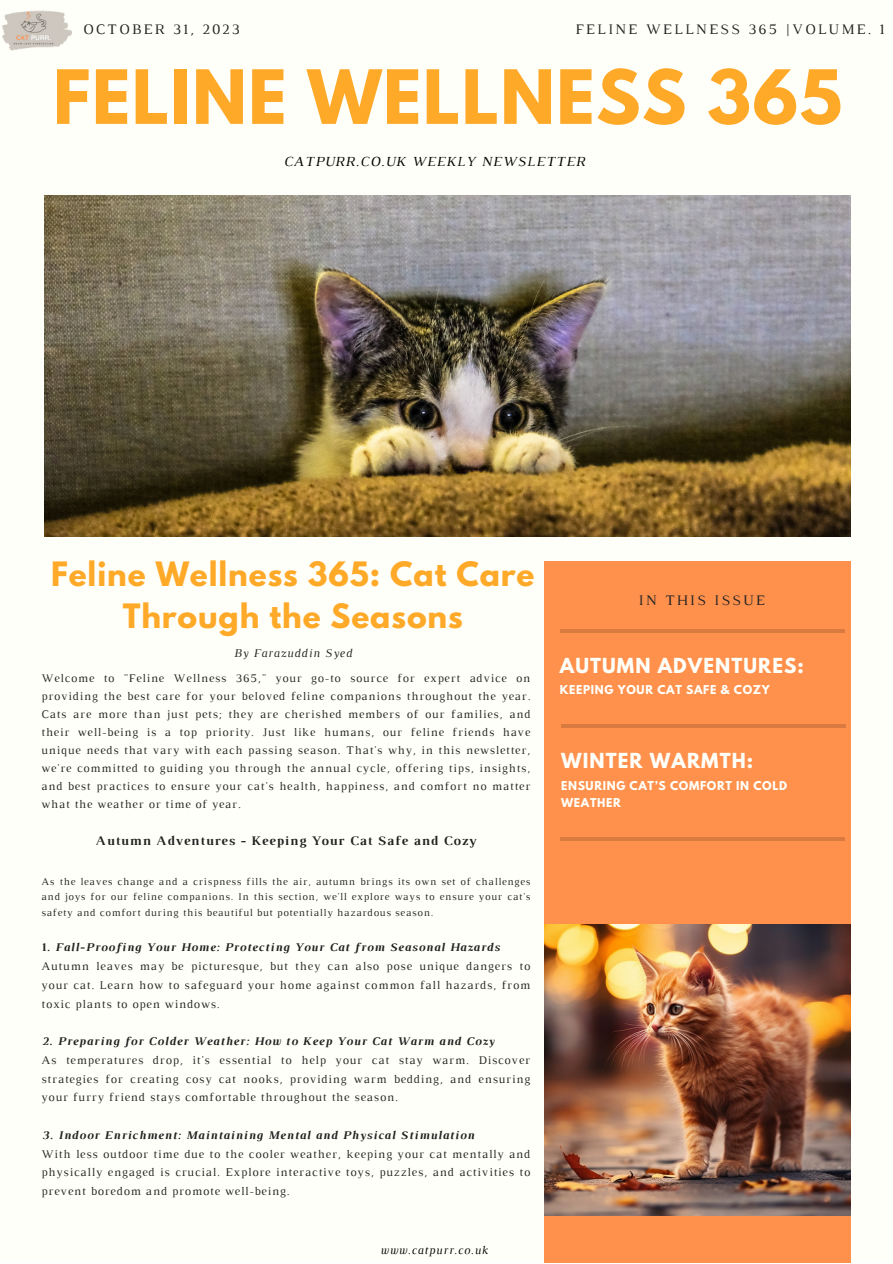
<style>
.page{position:relative;width:893px;height:1264px;background:#fff}
.page>*{position:absolute;margin:0;border:0;box-sizing:border-box;transform-origin:0 0}
.t1{font:700 66.15px "League Spartan";letter-spacing:.02em;color:#ffa929}
.t2{font:700 29.7px/41.5px "League Spartan";letter-spacing:.03em;color:#ffa929;text-align:center}
.t3{font:700 18.3px "League Spartan";letter-spacing:.06em;color:#fffff9}
.t4{font:14.85px "Luthier";letter-spacing:.14em;color:#222}
.t5{font:italic 14.1px "Luthier";letter-spacing:.07em;color:#000}
.t6{font:700 13.35px "Luthier";letter-spacing:.07em;color:#222}
.t7{font:italic 12.15px "Luthier";letter-spacing:.07em;color:#222}
.t8{font:12px/18.8px "Luthier";letter-spacing:.07em;color:#222;text-align:justify}
.t9{font:italic 700 12px "Luthier";letter-spacing:.07em;color:#222}
.t10{font:italic 12px "Luthier";letter-spacing:.07em;color:#000}
.t11{font:11.85px/18px "Luthier";letter-spacing:.07em;color:#222;text-align:justify}
.t12{font:700 10.8px/17.1px "League Spartan";letter-spacing:.06em;color:#fffff9}
.t13{font:10.5px/15.8px "Luthier";letter-spacing:.07em;color:#222;text-align:justify}
.s1{font-style:normal}
</style>
<div class="page">
<div style="left:0;top:0;width:892px;height:1262px;background:#fffff9"></div>
<div style="left:544px;top:560px;width:305px;height:702px;background:#ff914d"></div>
<hr style="left:561px;top:724px;width:284px;height:3px;background:#000">
<hr style="left:560px;top:837px;width:285px;height:3px;background:#000">
<hr style="left:560px;top:629px;width:285px;height:3px;background:#000">
<img style="left:45px;top:196px;width:805px;height:340px">
<img style="left:544px;top:924px;width:305px;height:291px">
<img style="left:2px;top:10px;width:70px;height:41px">
<p class="t4" style="left:83px;top:24px;width:158px">OCTOBER 31, 2023</p>
<p class="t4" style="left:575px;top:24px;width:310px">FELINE WELLNESS 365 |VOLUME. 1</p>
<p class="t1" style="left:53px;top:64px;width:790px">FELINE WELLNESS 365</p>
<p class="t5" style="left:283px;top:156px;width:303px">CATPURR.CO.UK WEEKLY NEWSLETTER</p>
<p class="t2" style="left:51px;top:557px;width:485px">Feline Wellness 365: Cat Care<br>Through the Seasons</p>
<p class="t7" style="left:234px;top:648px;width:120px">By Farazuddin Syed</p>
<p class="t11" style="left:41px;top:669px;width:490px">Welcome to "Feline Wellness 365," your go-to source for expert advice on providing the best care for your beloved feline companions throughout the year.<br>Cats are more than just pets; they are cherished members of our families, and their well-being is a top priority. Just like humans, our feline friends have unique needs that vary with each passing season. That's why, in this newsletter, we're committed to guiding you through the annual cycle, offering tips, insights, and best practices to ensure your cat's health, happiness, and comfort no matter what the weather or time of year.</p>
<p class="t6" style="left:96px;top:835px;width:382px">Autumn Adventures - Keeping Your Cat Safe and Cozy</p>
<p class="t13" style="left:41px;top:874px;width:490px">As the leaves change and a crispness fills the air, autumn brings its own set of challenges and joys for our feline companions. In this section, we'll explore ways to ensure your cat's safety and comfort during this beautiful but potentially hazardous season.</p>
<p class="t9" style="left:41px;top:943px;width:459px"><span class="s1">1</span>. Fall-Proofing Your Home: Protecting Your Cat from Seasonal Hazards</p>
<p class="t8" style="left:41px;top:957px;width:490px">Autumn leaves may be picturesque, but they can also pose unique dangers to your cat. Learn how to safeguard your home against common fall hazards, from toxic plants to open windows.</p>
<p class="t9" style="left:41px;top:1036px;width:454px">2. Preparing for Colder Weather: How to Keep Your Cat Warm and Cozy</p>
<p class="t8" style="left:41px;top:1051px;width:490px">As temperatures drop, it's essential to help your cat stay warm. Discover strategies for creating cosy cat nooks, providing warm bedding, and ensuring your furry friend stays comfortable throughout the season.</p>
<p class="t9" style="left:41px;top:1130px;width:434px">3. Indoor Enrichment: Maintaining Mental and Physical Stimulation</p>
<p class="t8" style="left:41px;top:1145px;width:490px">With less outdoor time due to the cooler weather, keeping your cat mentally and physically engaged is crucial. Explore interactive toys, puzzles, and activities to prevent boredom and promote well-being.</p>
<p class="t10" style="left:380px;top:1245px;width:109px">www.catpurr.co.uk</p>
<p class="t4" style="left:638px;top:594px;width:128px">IN THIS ISSUE</p>
<p class="t3" style="left:560px;top:656px;width:245px">AUTUMN ADVENTURES:</p>
<p class="t12" style="left:560px;top:682px;width:211px">KEEPING YOUR CAT SAFE &amp; COZY</p>
<p class="t3" style="left:561px;top:751px;width:194px">WINTER WARMTH:</p>
<p class="t12" style="left:561px;top:778px;width:227px">ENSURING CAT’S COMFORT IN COLD<br>WEATHER</p>
</div>
